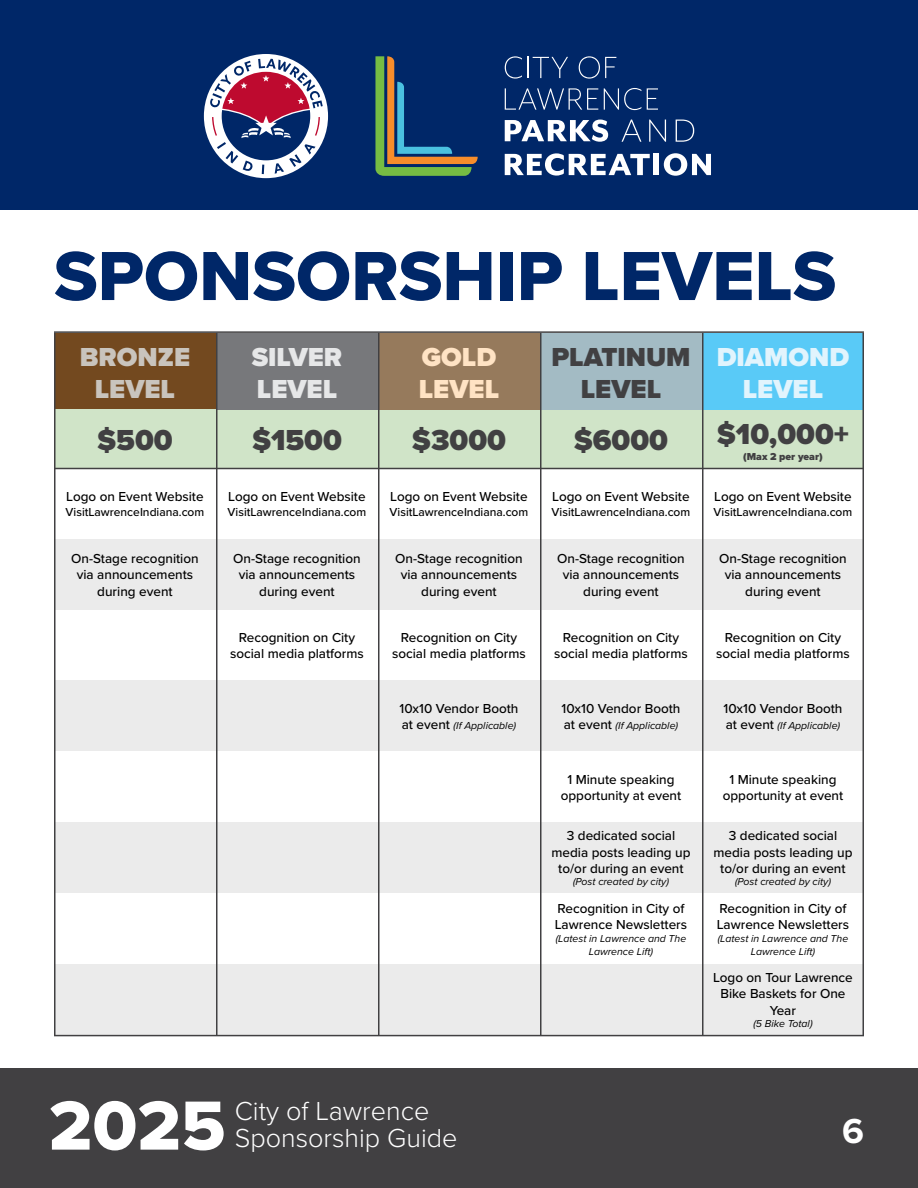
<style>
.page{position:relative;width:918px;height:1188px;background:#fff}
.page>*{position:absolute;margin:0;border:0;box-sizing:border-box;transform-origin:0 0}
.t1{font:72px "Proxima Nova Extrabld";color:#002768}
.t2{font:72px "Proxima Nova Extrabld";color:#fff}
.t3{font:700 36px "Proxima Nova";color:#fff}
.t4{font:900 30px "Proxima Nova";color:#414042}
.t5{font:300 27px "Proxima Nova";color:#fff}
.t6{font:900 27px/32.4px "Proxima Nova";color:#414042;text-align:center}
.t7{font:900 27px/32.4px "Proxima Nova";color:#e1f4fd;text-align:center}
.t8{font:900 27px/32.4px "Proxima Nova";color:#c9c4bd;text-align:center}
.t9{font:900 27px/32.4px "Proxima Nova";color:#e6e7e8}
.t10{font:900 27px/32.4px "Proxima Nova";color:#ffe3c4}
.t11{font:500 13.5px/16.2px "Proxima Nova";color:#000;text-align:center}
.t12{font:500 12px "Proxima Nova";color:#000}
.t13{font:italic 10.5px/12.6px "Proxima Nova";color:#000;text-align:center}
.t14{font:900 10.5px "Proxima Nova";color:#414042}
.s1{font-weight:500;font-style:normal;font-size:13.5px}
</style>
<div class="page">
<div style="left:0;top:1068px;width:918px;height:120px;background:#414042"></div>
<div style="left:0;top:0;width:918px;height:210px;background:#002768"></div>
<div style="left:204px;top:54px;width:124px;height:124px;background:#fff;border-radius:50%"></div>
<svg style="left:210px;top:59px;width:113px;height:115px"></svg>
<svg style="left:375px;top:56px;width:103px;height:120px"></svg>
<svg style="left:505px;top:153px;width:145px;height:23px"></svg>
<div style="left:653px;top:154px;width:6px;height:21px;background:#fff"></div>
<svg style="left:664px;top:153px;width:47px;height:23px"></svg>
<svg style="left:505px;top:88px;width:93px;height:22px"></svg>
<svg style="left:604px;top:88px;width:37px;height:22px"></svg>
<svg style="left:647px;top:88px;width:11px;height:22px"></svg>
<svg style="left:505px;top:56px;width:63px;height:23px"></svg>
<svg style="left:579px;top:56px;width:37px;height:23px"></svg>
<svg style="left:505px;top:120px;width:103px;height:22px"></svg>
<svg style="left:622px;top:120px;width:19px;height:22px"></svg>
<svg style="left:649px;top:120px;width:17px;height:22px"></svg>
<svg style="left:676px;top:120px;width:18px;height:22px"></svg>
<div style="left:54px;top:333px;width:162px;height:77px;background:#73491f"></div>
<div style="left:54px;top:410px;width:162px;height:58px;background:#d0e4c8"></div>
<div style="left:702px;top:539px;width:162px;height:71px;background:#ebebeb"></div>
<div style="left:540px;top:539px;width:162px;height:71px;background:#ebebeb"></div>
<div style="left:378px;top:539px;width:162px;height:71px;background:#ebebeb"></div>
<div style="left:216px;top:539px;width:162px;height:71px;background:#ebebeb"></div>
<div style="left:54px;top:539px;width:162px;height:71px;background:#ebebeb"></div>
<div style="left:216px;top:410px;width:162px;height:58px;background:#d0e4c8"></div>
<div style="left:378px;top:410px;width:162px;height:58px;background:#d0e4c8"></div>
<div style="left:540px;top:410px;width:162px;height:58px;background:#d0e4c8"></div>
<div style="left:702px;top:410px;width:162px;height:58px;background:#d0e4c8"></div>
<div style="left:702px;top:680px;width:162px;height:71px;background:#ebebeb"></div>
<div style="left:540px;top:680px;width:162px;height:71px;background:#ebebeb"></div>
<div style="left:378px;top:680px;width:162px;height:71px;background:#ebebeb"></div>
<div style="left:216px;top:680px;width:162px;height:71px;background:#ebebeb"></div>
<div style="left:54px;top:680px;width:162px;height:71px;background:#ebebeb"></div>
<div style="left:54px;top:822px;width:162px;height:71px;background:#ebebeb"></div>
<div style="left:216px;top:822px;width:162px;height:71px;background:#ebebeb"></div>
<div style="left:378px;top:822px;width:162px;height:71px;background:#ebebeb"></div>
<div style="left:54px;top:964px;width:162px;height:71px;background:#ebebeb"></div>
<div style="left:216px;top:964px;width:162px;height:71px;background:#ebebeb"></div>
<div style="left:378px;top:964px;width:162px;height:71px;background:#ebebeb"></div>
<div style="left:540px;top:964px;width:162px;height:71px;background:#ebebeb"></div>
<div style="left:702px;top:822px;width:162px;height:71px;background:#ebebeb"></div>
<div style="left:540px;top:822px;width:162px;height:71px;background:#ebebeb"></div>
<div style="left:702px;top:964px;width:162px;height:71px;background:#ebebeb"></div>
<div style="left:216px;top:333px;width:162px;height:77px;background:#77787b"></div>
<div style="left:378px;top:333px;width:162px;height:77px;background:#967a5c"></div>
<div style="left:540px;top:333px;width:162px;height:77px;background:#a3bbc4"></div>
<div style="left:702px;top:333px;width:162px;height:77px;background:#59caf7"></div>
<hr style="left:702px;top:334px;width:2px;height:701px;background:#414042">
<hr style="left:862px;top:334px;width:2px;height:701px;background:#414042">
<hr style="left:540px;top:334px;width:2px;height:701px;background:#414042">
<hr style="left:378px;top:334px;width:2px;height:701px;background:#414042">
<hr style="left:216px;top:334px;width:2px;height:701px;background:#414042">
<hr style="left:54px;top:334px;width:2px;height:701px;background:#414042">
<hr style="left:55px;top:468px;width:808px;height:1px;background:#414042">
<hr style="left:55px;top:331px;width:808px;height:2px;background:#414042">
<hr style="left:55px;top:1035px;width:808px;height:1px;background:#414042">
<h1 class="t1" style="left:54px;top:222px;width:784px">SPONSORSHIP LEVELS</h1>
<h3 class="t8" style="left:80px;top:340px;width:112px">BRONZE<br>LEVEL</h3>
<h3 class="t9" style="left:252px;top:340px;width:92px">SILVER<br>LEVEL</h3>
<h3 class="t10" style="left:419px;top:340px;width:82px">GOLD<br>LEVEL</h3>
<h3 class="t6" style="left:551px;top:340px;width:141px">PLATINUM<br>LEVEL</h3>
<h3 class="t7" style="left:717px;top:340px;width:134px">DIAMOND<br>LEVEL</h3>
<h3 class="t4" style="left:97px;top:418px;width:77px">$500</h3>
<h3 class="t4" style="left:252px;top:418px;width:92px">$1500</h3>
<h3 class="t4" style="left:412px;top:418px;width:96px">$3000</h3>
<h3 class="t4" style="left:574px;top:418px;width:96px">$6000</h3>
<h3 class="t4" style="left:717px;top:412px;width:134px">$10,000+</h3>
<p class="t14" style="left:743px;top:448px;width:81px">(Max 2 per year)</p>
<p class="t11" style="left:66px;top:488px;width:139px">Logo on Event Website</p>
<p class="t12" style="left:66px;top:503px;width:140px">VisitLawrenceIndiana.com</p>
<p class="t11" style="left:228px;top:488px;width:139px">Logo on Event Website</p>
<p class="t12" style="left:228px;top:503px;width:140px">VisitLawrenceIndiana.com</p>
<p class="t11" style="left:390px;top:488px;width:139px">Logo on Event Website</p>
<p class="t12" style="left:390px;top:503px;width:140px">VisitLawrenceIndiana.com</p>
<p class="t11" style="left:552px;top:488px;width:139px">Logo on Event Website</p>
<p class="t12" style="left:552px;top:503px;width:140px">VisitLawrenceIndiana.com</p>
<p class="t11" style="left:714px;top:488px;width:139px">Logo on Event Website</p>
<p class="t12" style="left:714px;top:503px;width:140px">VisitLawrenceIndiana.com</p>
<p class="t11" style="left:71px;top:550px;width:129px">On-Stage recognition via announcements during event</p>
<p class="t11" style="left:233px;top:550px;width:129px">On-Stage recognition via announcements during event</p>
<p class="t11" style="left:395px;top:550px;width:129px">On-Stage recognition via announcements during event</p>
<p class="t11" style="left:557px;top:550px;width:129px">On-Stage recognition via announcements during event</p>
<p class="t11" style="left:719px;top:550px;width:129px">On-Stage recognition via announcements during event</p>
<p class="t11" style="left:230px;top:629px;width:135px">Recognition on City social media platforms</p>
<p class="t11" style="left:392px;top:629px;width:135px">Recognition on City social media platforms</p>
<p class="t11" style="left:554px;top:629px;width:135px">Recognition on City social media platforms</p>
<p class="t11" style="left:716px;top:629px;width:135px">Recognition on City social media platforms</p>
<p class="t11" style="left:400px;top:700px;width:120px">10x10 Vendor Booth</p>
<p class="t13" style="left:402px;top:719px;width:116px"><span class="s1">at event</span> (If Applicable)</p>
<p class="t11" style="left:562px;top:700px;width:120px">10x10 Vendor Booth</p>
<p class="t13" style="left:564px;top:719px;width:116px"><span class="s1">at event</span> (If Applicable)</p>
<p class="t11" style="left:724px;top:700px;width:120px">10x10 Vendor Booth</p>
<p class="t13" style="left:726px;top:719px;width:116px"><span class="s1">at event</span> (If Applicable)</p>
<p class="t11" style="left:561px;top:771px;width:122px">1 Minute speaking opportunity at event</p>
<p class="t11" style="left:723px;top:771px;width:122px">1 Minute speaking opportunity at event</p>
<p class="t11" style="left:552px;top:827px;width:140px">3 dedicated social media posts leading up to/or during an event</p>
<p class="t13" style="left:573px;top:875px;width:97px">(Post created by city)</p>
<p class="t11" style="left:714px;top:827px;width:140px">3 dedicated social media posts leading up to/or during an event</p>
<p class="t13" style="left:735px;top:875px;width:97px">(Post created by city)</p>
<p class="t11" style="left:555px;top:900px;width:134px;text-align:left">Recognition in City of<br>Lawrence Newsletters</p>
<p class="t13" style="left:556px;top:932px;width:132px">(Latest in Lawrence and The<br>Lawrence Lift)</p>
<p class="t11" style="left:717px;top:900px;width:134px;text-align:left">Recognition in City of<br>Lawrence Newsletters</p>
<p class="t13" style="left:718px;top:932px;width:132px">(Latest in Lawrence and The<br>Lawrence Lift)</p>
<p class="t11" style="left:713px;top:969px;width:141px">Logo on Tour Lawrence<br>Bike Baskets for One<br>Year</p>
<p class="t13" style="left:753px;top:1017px;width:61px">(5 Bike Total)</p>
<h1 class="t2" style="left:49px;top:1072px;width:178px">2025</h1>
<h3 class="t5" style="left:235px;top:1091px;width:196px">City of Lawrence</h3>
<h3 class="t5" style="left:235px;top:1118px;width:224px">Sponsorship Guide</h3>
<h2 class="t3" style="left:842px;top:1104px;width:23px">6</h2>
</div>
